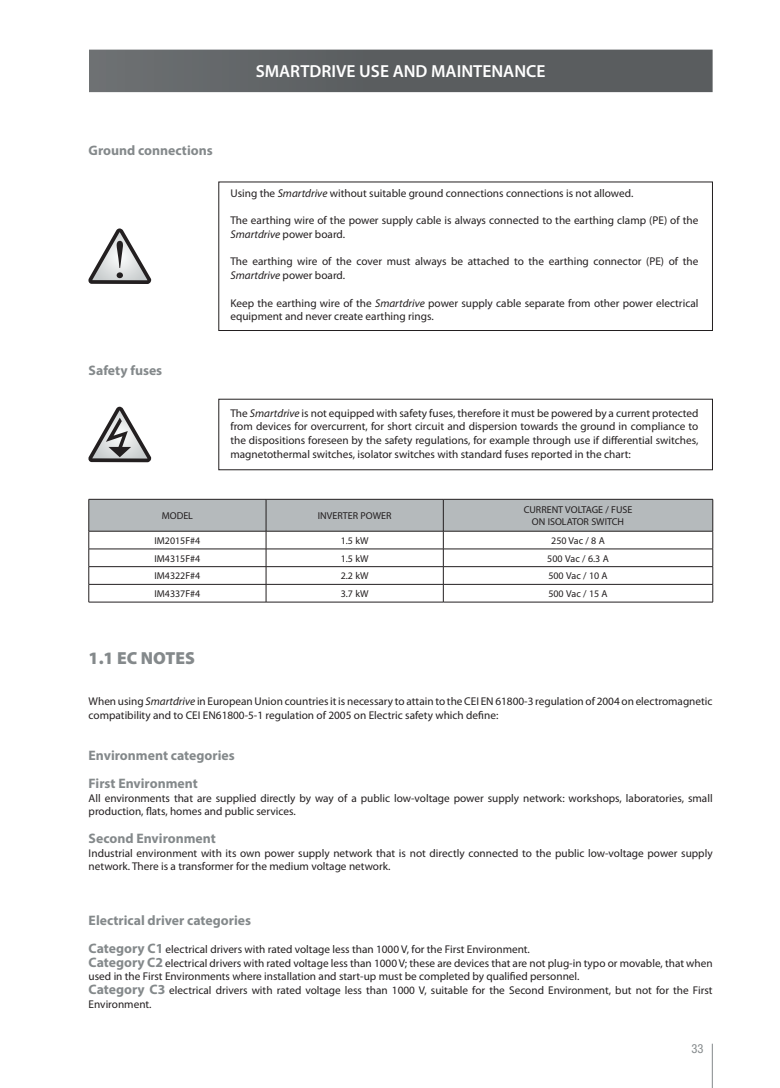
<style>
.page{position:relative;width:780px;height:1088px;background:#fff}
.page>*{position:absolute;margin:0;border:0;box-sizing:border-box;transform-origin:0 0}
.t1{font:600 17.5px "Myriad Pro";color:#fff}
.t2{font:900 17.5px "Myriad Pro";color:#84898b}
.t3{font:700 13.75px/27.5px "Myriad Pro";color:#84898b}
.t4{font:condensed 12.5px "Helvetica Neue LT Std";color:#84898b}
.t5{font:11.25px/13.8px "Myriad Pro";color:#231f20}
.t6{font:10px/12px "Myriad Pro";color:#231f20;text-align:center}
.s1{font-style:italic}
.s2{font-weight:700;font-size:13.75px;color:#84898b}
</style>
<div class="page">
<svg style="left:89px;top:50px;width:623px;height:42px;background:#5e6163"></svg>
<hr style="left:712px;top:1044px;width:1px;height:44px;background:#84898b">
<svg style="left:88px;top:407px;width:64px;height:55px"></svg>
<svg style="left:88px;top:228px;width:64px;height:56px"></svg>
<div style="left:219px;top:182px;width:493px;height:149px;border:1px solid #231f20"></div>
<hr style="left:89px;top:602px;width:177px;height:1px;background:#231f20">
<hr style="left:266px;top:602px;width:177px;height:1px;background:#231f20">
<svg style="left:89px;top:499px;width:624px;height:103px"></svg>
<hr style="left:443px;top:584px;width:270px;height:1px;background:#231f20">
<hr style="left:443px;top:602px;width:270px;height:1px;background:#231f20">
<h1 class="t1" style="left:256px;top:62px;width:291px">SMARTDRIVE USE AND MAINTENANCE</h1>
<p class="t3" style="left:89px;top:136px;width:126px">Ground connections</p>
<p class="t3" style="left:89px;top:356px;width:75px">Safety fuses</p>
<p class="t5" style="left:230px;top:186px;width:404px">Using the <span class="s1">Smartdrive</span> without suitable ground connections connections is not allowed.</p>
<p class="t5" style="left:230px;top:214px;width:469px">The earthing wire of the power supply cable is always connected to the earthing clamp (PE) of the<br><span class="s1">Smartdrive</span> power board.</p>
<p class="t5" style="left:230px;top:255px;width:469px">The earthing wire of the cover must always be attached to the earthing connector (PE) of the<br><span class="s1">Smartdrive</span> power board.</p>
<p class="t5" style="left:230px;top:296px;width:469px">Keep the earthing wire of the <span class="s1">Smartdrive</span> power supply cable separate from other power electrical equipment and never create earthing rings.</p>
<p class="t5" style="left:230px;top:406px;width:469px;text-align:justify">The <span class="s1">Smartdrive</span> is not equipped with safety fuses, therefore it must be powered by a current protected from devices for overcurrent, for short circuit and dispersion towards the ground in compliance to the dispositions foreseen by the safety regulations, for example through use if differential switches, magnetothermal switches, isolator switches with standard fuses reported in the chart:</p>
<p class="t6" style="left:162px;top:510px;width:33px">MODEL</p>
<p class="t6" style="left:318px;top:510px;width:75px">INVERTER POWER</p>
<p class="t6" style="left:523px;top:504px;width:110px">CURRENT VOLTAGE / FUSE<br>ON ISOLATOR SWITCH</p>
<p class="t6" style="left:154px;top:535px;width:47px">IM2015F#4</p>
<p class="t6" style="left:341px;top:535px;width:29px">1.5 kW</p>
<p class="t6" style="left:551px;top:535px;width:55px">250 Vac / 8 A</p>
<p class="t6" style="left:154px;top:552px;width:47px">IM4315F#4</p>
<p class="t6" style="left:341px;top:552px;width:29px">1.5 kW</p>
<p class="t6" style="left:547px;top:552px;width:63px">500 Vac / 6.3 A</p>
<p class="t6" style="left:154px;top:570px;width:47px">IM4322F#4</p>
<p class="t6" style="left:341px;top:570px;width:29px">2.2 kW</p>
<p class="t6" style="left:548px;top:570px;width:61px">500 Vac / 10 A</p>
<p class="t6" style="left:154px;top:588px;width:47px">IM4337F#4</p>
<p class="t6" style="left:341px;top:588px;width:29px">3.7 kW</p>
<p class="t6" style="left:548px;top:588px;width:61px">500 Vac / 15 A</p>
<h1 class="t2" style="left:89px;top:646px;width:108px">1.1 EC NOTES</h1>
<p class="t5" style="left:89px;top:695px;width:625px">When using <span class="s1">Smartdrive</span> in European Union countries it is necessary to attain to the CEI EN 61800-3 regulation of 2004 on electromagnetic compatibility and to CEI EN61800-5-1 regulation of 2005 on Electric safety which define:</p>
<p class="t3" style="left:89px;top:741px;width:148px">Environment categories<br>First Environment</p>
<p class="t5" style="left:89px;top:791px;width:625px">All environments that are supplied directly by way of a public low-voltage power supply network: workshops, laboratories, small production, flats, homes and public services.</p>
<p class="t3" style="left:89px;top:824px;width:129px">Second Environment</p>
<p class="t5" style="left:89px;top:846px;width:625px">Industrial environment with its own power supply network that is not directly connected to the public low-voltage power supply network. There is a transformer for the medium voltage network.</p>
<p class="t3" style="left:89px;top:906px;width:164px">Electrical driver categories</p>
<p class="t5" style="left:89px;top:942px;width:625px"><span class="s2">Category C1</span> electrical drivers with rated voltage less than 1000 V, for the First Environment.<br><span class="s2">Category C2</span> electrical drivers with rated voltage less than 1000 V; these are devices that are not plug-in typo or movable, that when used in the First Environments where installation and start-up must be completed by qualified personnel.<br><span class="s2">Category C3</span> electrical drivers with rated voltage less than 1000 V, suitable for the Second Environment, but not for the First Environment.</p>
<p class="t4" style="left:691px;top:1041px;width:14px">33</p>
</div>
